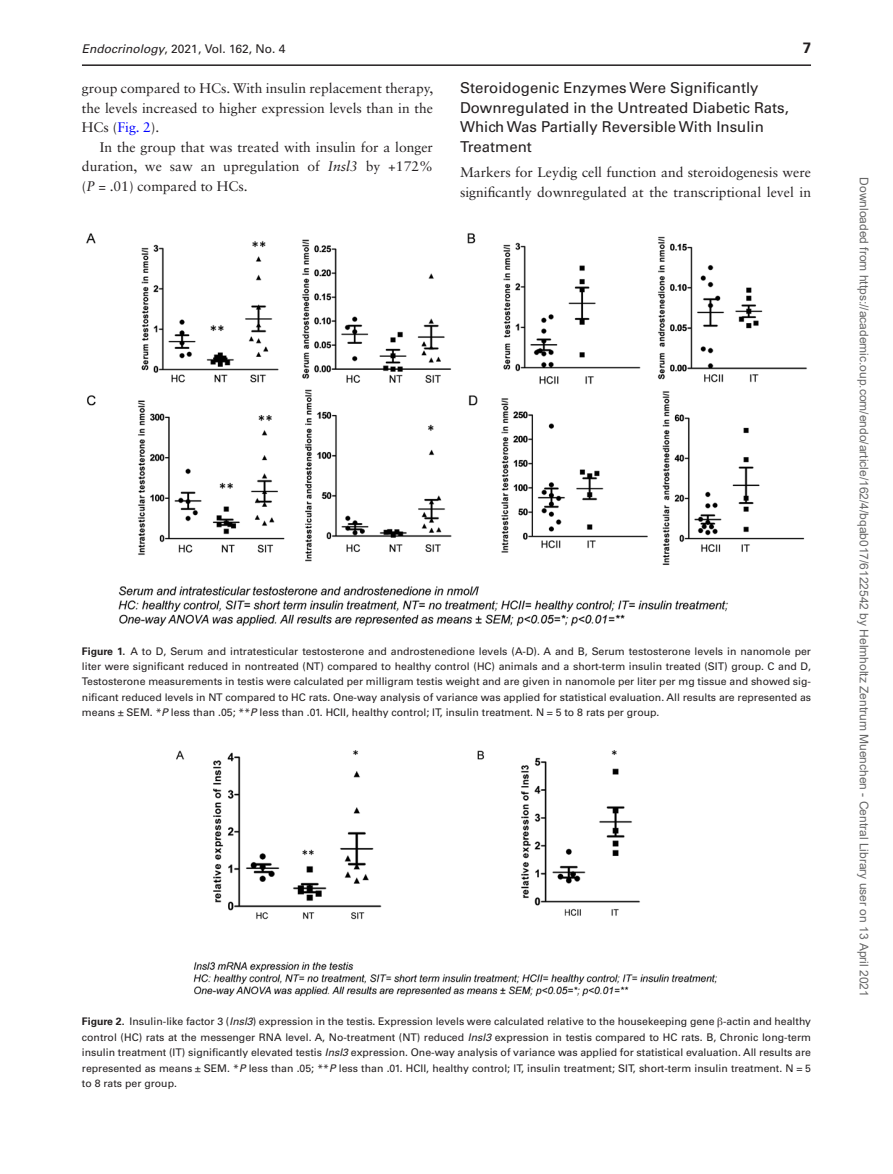
<style>
.page{position:relative;width:893px;height:1174px;background:#fff}
.page>*{position:absolute;margin:0;border:0;box-sizing:border-box;transform-origin:0 0}
.t1{font:15px/19.5px "Univers LT Std";color:#231f20}
.t2{font:700 15px "Univers LT Std";color:#231f20}
.t3{font:13.8px/19.5px "Sabon LT Std";color:#231f20;text-align:justify}
.t4{font:12px "Arial";color:#666}
.t5{font:12px "Univers LT Std";color:#231f20}
.t6{font:10.5px/15.3px "Univers LT Std";color:#231f20;text-align:justify}
.s1{font-style:italic}
.s2{color:#00f}
.s3{font-weight:700}
.s4{font-family:"Gandhari Unicode"}
</style>
<div class="page">
<hr style="left:82px;top:64px;width:729px;height:2px;background:#231f20">
<img style="left:86px;top:233px;width:721px;height:394px">
<img style="left:176px;top:750px;width:541px;height:247px">
<p class="t5" style="left:82px;top:42px;width:205px"><span class="s1">Endocrinology</span>, 2021, Vol. 162, No. 4</p>
<h1 class="t2" style="left:803px;top:39px;width:10px">7</h1>
<h2 class="t3" style="left:82px;top:78px;width:353px">group compared to HCs. With insulin replacement therapy, the levels increased to higher expression levels than in the HCs (<span class="s2">Fig. 2</span>).</h2>
<h2 class="t3" style="left:82px;top:137px;width:353px;text-indent:18px">In the group that was treated with insulin for a longer duration, we saw an upregulation of <span class="s1">Insl3</span> by +172% (<span class="s1">P</span> = .01) compared to HCs.</h2>
<h1 class="t1" style="left:460px;top:78px;width:330px">Steroidogenic Enzymes Were Significantly Downregulated in the Untreated Diabetic Rats, Which Was Partially Reversible With Insulin Treatment</h1>
<h2 class="t3" style="left:460px;top:163px;width:353px">Markers for Leydig cell function and steroidogenesis were significantly downregulated at the transcriptional level in</h2>
<p class="t6" style="left:82px;top:643px;width:731px"><span class="s3">Figure 1.</span> A to D, Serum and intratesticular testosterone and androstenedione levels (A-D). A and B, Serum testosterone levels in nanomole per liter were significant reduced in nontreated (NT) compared to healthy control (HC) animals and a short-term insulin treated (SIT) group. C and D, Testosterone measurements in testis were calculated per milligram testis weight and are given in nanomole per liter per mg tissue and showed sig&shy;nificant reduced levels in NT compared to HC rats. One-way analysis of variance was applied for statistical evaluation. All results are represented as means ± SEM. *<span class="s1">P</span> less than .05; **<span class="s1">P</span> less than .01. HCII, healthy control; IT, insulin treatment. N = 5 to 8 rats per group.</p>
<p class="t6" style="left:82px;top:1014px;width:731px"><span class="s3">Figure 2.</span> Insulin-like factor 3 (<span class="s1">Insl3</span>) expression in the testis. Expression levels were calculated relative to the housekeeping gene <span class="s4">β</span>-actin and healthy control (HC) rats at the messenger RNA level. A, No-treatment (NT) reduced <span class="s1">Insl3</span> expression in testis compared to HC rats. B, Chronic long-term insulin treatment (IT) significantly elevated testis <span class="s1">Insl3</span> expression. One-way analysis of variance was applied for statistical evaluation. All results are represented as means ± SEM. *<span class="s1">P</span> less than .05; **<span class="s1">P</span> less than .01. HCII, healthy control; IT, insulin treatment; SIT, short-term insulin treatment. N = 5 to 8 rats per group.</p>
<p class="t4" style="left:868px;top:177px;width:821px;rotate:90deg">Downloaded from https://academic.oup.com/endo/article/162/4/bqab017/6122542 by Helmholtz Zentrum Muenchen - Central Library user on 13 April 2021</p>
</div>
